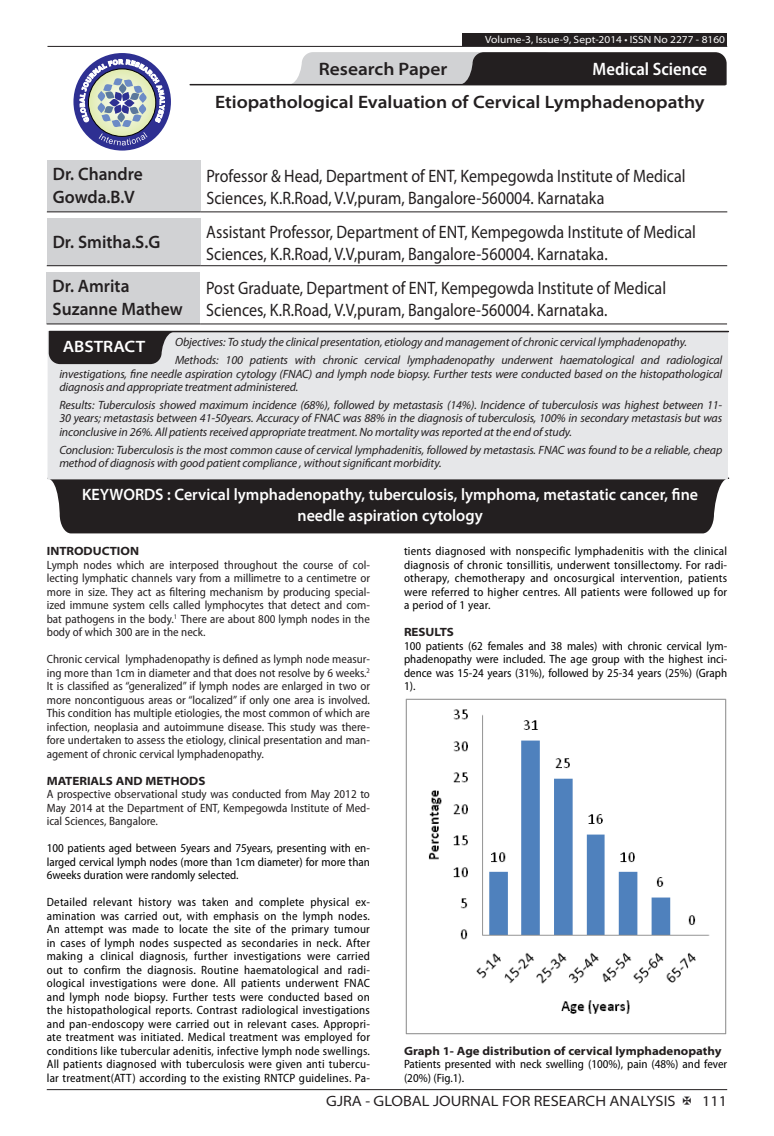
<style>
.page{position:relative;width:774px;height:1136px;background:#fff}
.page>*{position:absolute;margin:0;border:0;box-sizing:border-box;transform-origin:0 0}
.t1{font:18px/21.6px "Myriad Pro";color:#231f20;scale:.89 1}
.t2{font:600 semi-expanded 18px "Myriad Pro";color:#231f20}
.t3{font:600 semi-expanded 18px/23.4px "Myriad Pro";color:#231f20;scale:.9 1}
.t4{font:600 semi-condensed 18px "Myriad Pro";color:#fff}
.t5{font:600 semi-expanded 16.5px/21.5px "Myriad Pro";color:#fff;text-align:center;scale:.9 1}
.t6{font:600 semi-expanded 16.5px "Myriad Pro";color:#fff}
.t7{font:semi-expanded 15px "Myriad Pro";color:#231f20}
.t8{font:semi-condensed 12px/13.5px "Myriad Pro";color:#000;text-align:justify}
.t9{font:semi-condensed 12px/13.5px "Myriad Pro";color:#231f20;text-align:justify}
.t10{font:italic 12px/13.5px "Myriad Pro";letter-spacing:-.01em;color:#231f20}
.t11{font:700 semi-expanded 12px "Myriad Pro";color:#231f20}
.t12{font:semi-expanded 10.5px "Myriad Pro";color:#fff}
</style>
<div class="page">
<hr style="left:47px;top:1089px;width:680px;height:1px;background:#231f20">
<div style="left:462px;top:33px;width:265px;height:13px;background:#231f20"></div>
<hr style="left:47px;top:46px;width:680px;height:1px;background:#231f20">
<svg style="left:288px;top:52px;width:439px;height:33px;background:#6e6c6d"></svg>
<hr style="left:190px;top:84px;width:535px;height:1px;background:#231f20">
<div style="left:73px;top:53px;width:98px;height:97px;background:#2e3092;border-radius:50%"></div>
<svg style="left:80px;top:59px;width:85px;height:86px"></svg>
<div style="left:47px;top:160px;width:153px;height:52px;background:#d1d2d4"></div>
<hr style="left:47px;top:211px;width:153px;height:1px;background:#231f20">
<hr style="left:200px;top:211px;width:527px;height:1px;background:#231f20">
<div style="left:47px;top:218px;width:153px;height:48px;background:#d1d2d4"></div>
<hr style="left:47px;top:265px;width:153px;height:1px;background:#231f20">
<hr style="left:200px;top:265px;width:527px;height:1px;background:#231f20">
<div style="left:47px;top:272px;width:153px;height:52px;background:#d1d2d4"></div>
<hr style="left:47px;top:323px;width:153px;height:1px;background:#231f20">
<hr style="left:200px;top:323px;width:527px;height:1px;background:#231f20">
<svg style="left:48px;top:479px;width:680px;height:54px;background:#383536"></svg>
<div style="left:73px;top:487px;width:634px;height:34px;background:#231f20"></div>
<div style="left:47px;top:331px;width:681px;height:148px;background:#e6e7e9"></div>
<hr style="left:49px;top:331px;width:679px;height:1px;background:#231f20">
<svg style="left:49px;top:332px;width:126px;height:32px;background:#363334"></svg>
<img style="left:405px;top:698px;width:321px;height:336px">
<p class="t12" style="left:485px;top:34px;width:241px">Volume-3, Issue-9, Sept-2014 • ISSN No 2277 - 8160</p>
<h1 class="t2" style="left:319px;top:59px;width:130px">Research Paper</h1>
<h1 class="t4" style="left:593px;top:59px;width:116px">Medical Science</h1>
<h1 class="t2" style="left:215px;top:92px;width:491px">Etiopathological Evaluation of Cervical Lymphadenopathy</h1>
<h1 class="t3" style="left:53px;top:162px;width:102px">Dr. Chandre<br>Gowda.B.V</h1>
<h1 class="t1" style="left:206px;top:166px;width:540px">Professor &amp; Head, Department of ENT, Kempegowda Institute of Medical<br>Sciences, K.R.Road, V.V,puram, Bangalore-560004. Karnataka</h1>
<h1 class="t3" style="left:53px;top:230px;width:121px">Dr. Smitha.S.G</h1>
<h1 class="t1" style="left:206px;top:221px;width:552px">Assistant Professor, Department of ENT, Kempegowda Institute of Medical<br>Sciences, K.R.Road, V.V,puram, Bangalore-560004. Karnataka.</h1>
<h1 class="t3" style="left:53px;top:274px;width:146px">Dr. Amrita<br>Suzanne Mathew</h1>
<h1 class="t1" style="left:206px;top:278px;width:518px">Post Graduate, Department of ENT, Kempegowda Institute of Medical<br>Sciences, K.R.Road, V.V,puram, Bangalore-560004. Karnataka.</h1>
<p class="t10" style="left:175px;top:333px;width:549px;line-height:17.7px">Objectives: To study the clinical presentation, etiology and management of chronic cervical lymphadenopathy.<br>Methods: 100 patients with chronic cervical lymphadenopathy underwent haematological and radiological</p>
<p class="t10" style="left:59px;top:367px;width:664px">investigations, fine needle aspiration cytology (FNAC) and lymph node biopsy. Further tests were conducted based on the histopathological diagnosis and appropriate treatment administered.</p>
<p class="t10" style="left:59px;top:398px;width:664px;text-align:justify">Results: Tuberculosis showed maximum incidence (68%), followed by metastasis (14%). Incidence of tuberculosis was highest between 11- 30 years; metastasis between 41-50years. Accuracy of FNAC was 88% in the diagnosis of tuberculosis, 100% in secondary metastasis but was inconclusive in 26%. All patients received appropriate treatment. No mortality was reported at the end of study.</p>
<p class="t10" style="left:59px;top:443px;width:664px">Conclusion: Tuberculosis is the most common cause of cervical lymphadenitis, followed by metastasis. FNAC was found to be a reliable, cheap method of diagnosis with good patient compliance , without significant morbidity.</p>
<h2 class="t6" style="left:63px;top:337px;width:84px">ABSTRACT</h2>
<h2 class="t5" style="left:82px;top:484px;width:686px">KEYWORDS : Cervical lymphadenopathy, tuberculosis, lymphoma, metastatic cancer, fine needle aspiration cytology</h2>
<p class="t11" style="left:47px;top:544px;width:94px">INTRODUCTION</p>
<p class="t9" style="left:47px;top:558px;width:325px">Lymph nodes which are interposed throughout the course of col&shy;lecting lymphatic channels vary from a millimetre to a centimetre or more in size. They act as filtering mechanism by producing special&shy;ized immune system cells called lymphocytes that detect and com&shy;bat pathogens in the body.<sup>1</sup> There are about 800 lymph nodes in the body of which 300 are in the neck.</p>
<p class="t9" style="left:47px;top:652px;width:325px">Chronic cervical lymphadenopathy is defined as lymph node measur&shy;ing more than 1cm in diameter and that does not resolve by 6 weeks.<sup>2<br></sup>It is classified as “generalized” if lymph nodes are enlarged in two or more noncontiguous areas or “localized” if only one area is involved.<br>This condition has multiple etiologies, the most common of which are infection, neoplasia and autoimmune disease. This study was there&shy;fore undertaken to assess the etiology, clinical presentation and man&shy;agement of chronic cervical lymphadenopathy.</p>
<p class="t11" style="left:47px;top:773px;width:160px">MATERIALS AND METHODS</p>
<p class="t9" style="left:47px;top:787px;width:325px">A prospective observational study was conducted from May 2012 to May 2014 at the Department of ENT, Kempegowda Institute of Med&shy;ical Sciences, Bangalore.</p>
<p class="t8" style="left:47px;top:841px;width:325px">100 patients aged between 5years and 75years, presenting with en&shy;larged cervical lymph nodes (more than 1cm diameter) for more than 6weeks duration were randomly selected.</p>
<p class="t8" style="left:47px;top:895px;width:325px">Detailed relevant history was taken and complete physical ex&shy;amination was carried out, with emphasis on the lymph nodes.<br>An attempt was made to locate the site of the primary tumour in cases of lymph nodes suspected as secondaries in neck. After making a clinical diagnosis, further investigations were carried out to confirm the diagnosis. Routine haematological and radi&shy;ological investigations were done. All patients underwent FNAC and lymph node biopsy. Further tests were conducted based on the histopathological reports. Contrast radiological investigations and pan-endoscopy were carried out in relevant cases. Appropri&shy;ate treatment was initiated. Medical treatment was employed for conditions like tubercular adenitis, infective lymph node swellings.<br>All patients diagnosed with tuberculosis were given anti tubercu&shy;lar treatment(ATT) according to the existing RNTCP guidelines. Pa-</p>
<p class="t8" style="left:404px;top:544px;width:325px">tients diagnosed with nonspecific lymphadenitis with the clinical diagnosis of chronic tonsillitis, underwent tonsillectomy. For radi&shy;otherapy, chemotherapy and oncosurgical intervention, patients were referred to higher centres. All patients were followed up for a period of 1 year.</p>
<p class="t11" style="left:404px;top:625px;width:51px">RESULTS</p>
<p class="t8" style="left:404px;top:639px;width:325px">100 patients (62 females and 38 males) with chronic cervical lym&shy;phadenopathy were included. The age group with the highest inci&shy;dence was 15-24 years (31%), followed by 25-34 years (25%) (Graph 1).</p>
<p class="t11" style="left:404px;top:1043px;width:319px">Graph 1- Age distribution of cervical lymphadenopathy</p>
<p class="t8" style="left:404px;top:1057px;width:325px">Patients presented with neck swelling (100%), pain (48%) and fever (20%) (Fig.1).</p>
<p class="t7" style="left:326px;top:1092px;width:351px">GJRA - GLOBAL JOURNAL FOR RESEARCH ANALYSIS</p>
<p class="t7" style="left:702px;top:1092px;width:27px">111</p>
</div>
